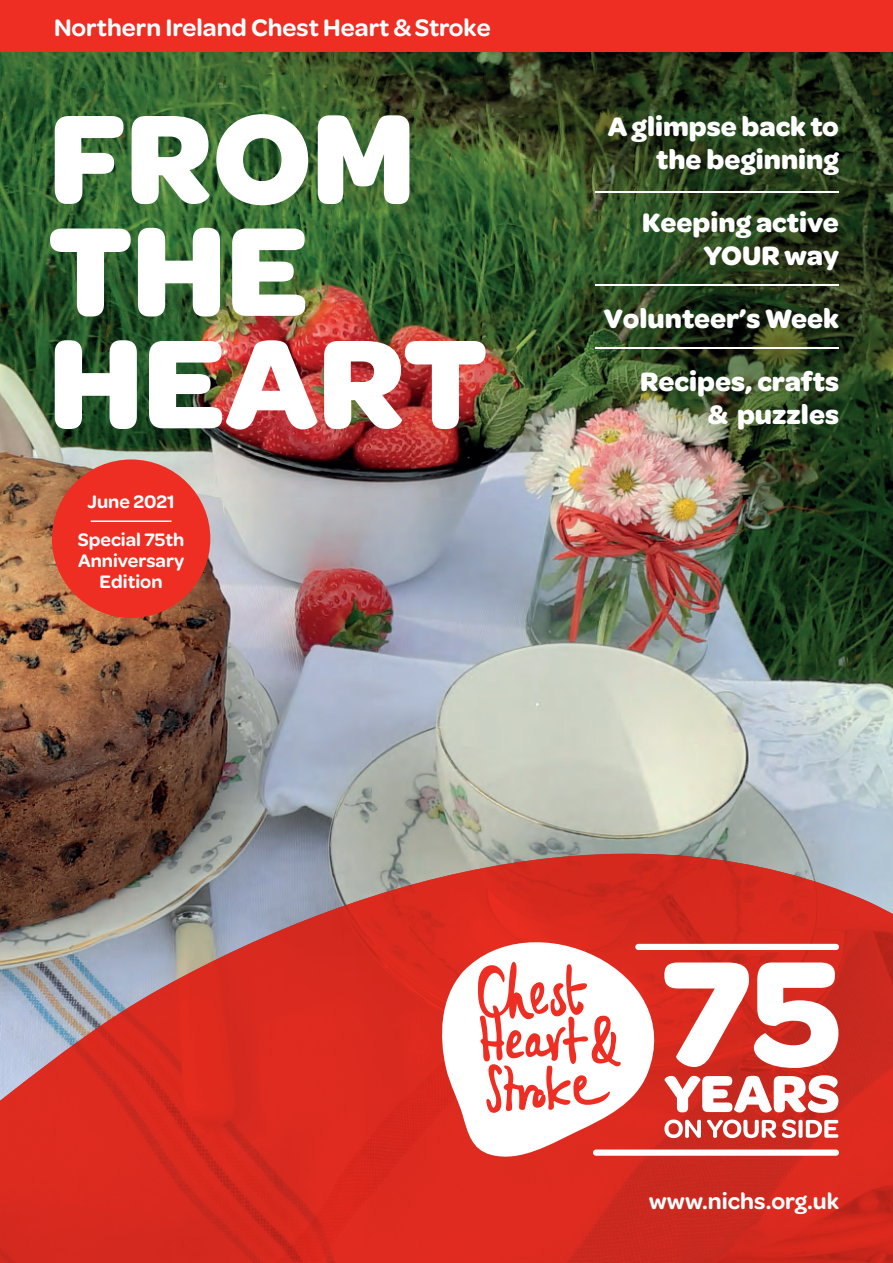
<style>
.page{position:relative;width:893px;height:1263px;background:#fff}
.page>*{position:absolute;margin:0;border:0;box-sizing:border-box;transform-origin:0 0}
.t1{font:700 135px/112.5px "Omnes";color:#fff}
.t2{font:700 28.5px/33px "Omnes";color:#fff;text-align:right}
.t3{font:600 25.5px "Omnes";color:#fff}
.t4{font:600 24px "Omnes";color:#fff}
.t5{font:600 19.35px/37.5px "Omnes";color:#fff;text-align:center}
</style>
<div class="page">
<img style="left:0;top:51px;width:893px;height:793px">
<svg style="left:0;top:844px;width:893px;height:419px;background:#c7423b"></svg>
<div style="left:0;top:0;width:893px;height:51px;background:#ee2e22"></div>
<hr style="left:595px;top:191px;width:244px;height:2px;background:#fff">
<hr style="left:595px;top:284px;width:244px;height:2px;background:#fff">
<hr style="left:595px;top:347px;width:244px;height:2px;background:#fff">
<svg style="left:439px;top:899px;width:249px;height:263px;fill:#df2b20"></svg>
<svg style="left:478px;top:962px;width:145px;height:151px"></svg>
<svg style="left:664px;top:962px;width:174px;height:106px"></svg>
<svg style="left:664px;top:1075px;width:174px;height:38px"></svg>
<svg style="left:664px;top:1119px;width:37px;height:19px"></svg>
<svg style="left:707px;top:1119px;width:69px;height:19px"></svg>
<svg style="left:782px;top:1119px;width:14px;height:19px"></svg>
<div style="left:798px;top:1120px;width:5px;height:18px;background:#fff;border-radius:2px"></div>
<svg style="left:806px;top:1120px;width:32px;height:18px"></svg>
<div style="left:635px;top:944px;width:204px;height:6px;background:#fff;border-radius:3px"></div>
<div style="left:593px;top:1149px;width:246px;height:7px;background:#fff;border-radius:3px"></div>
<div style="left:52px;top:459px;width:158px;height:159px;background:#ee2e22;border-radius:50%"></div>
<hr style="left:91px;top:520px;width:80px;height:2px;background:#fff">
<p class="t3" style="left:54px;top:10px;width:438px">Northern Ireland Chest Heart &amp; Stroke</p>
<h1 class="t1" style="left:49px;top:94px;width:440px">FROM<br>THE<br>HEART</h1>
<p class="t2" style="left:608px;top:108px;width:233px">A glimpse back to the beginning</p>
<p class="t2" style="left:642px;top:204px;width:198px">Keeping active<br>YOUR way</p>
<p class="t2" style="left:604px;top:300px;width:237px">Volunteer’s Week</p>
<p class="t2" style="left:640px;top:363px;width:200px">Recipes, crafts &amp; puzzles</p>
<p class="t5" style="left:78px;top:482px;width:108px">June 2021<br>Special 75th</p>
<p class="t5" style="left:78px;top:549px;width:108px;line-height:21px">Anniversary<br>Edition</p>
<p class="t4" style="left:649px;top:1184px;width:192px">www.nichs.org.uk</p>
</div>
